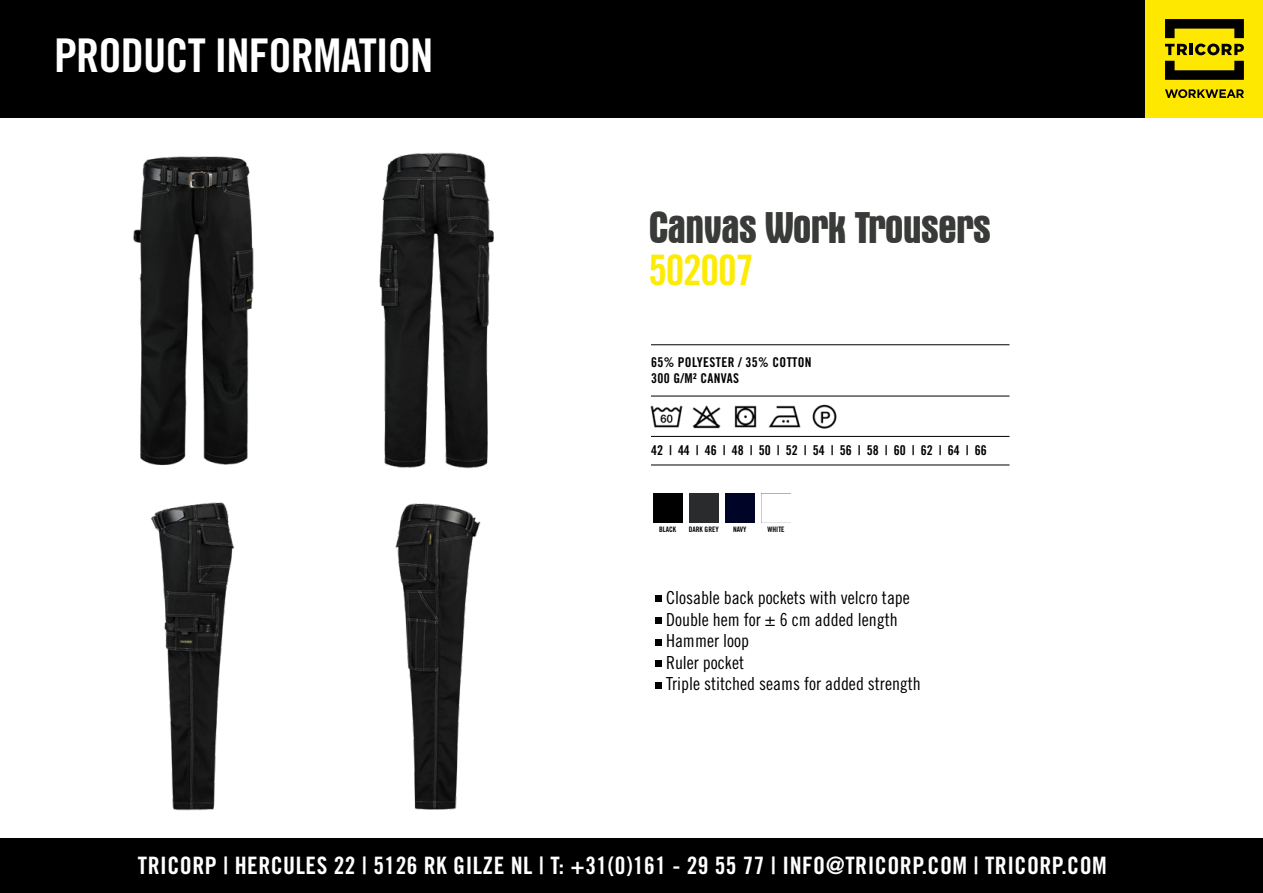
<style>
.page{position:relative;width:1263px;height:893px;background:#fff}
.page>*{position:absolute;margin:0;border:0;box-sizing:border-box;transform-origin:0 0}
.t1{font:46.5px "Trade Gothic LT Std Bd Cn 20";letter-spacing:-.02em;color:#fff}
.t2{font:700 condensed 45px "Aurora BT";letter-spacing:-.025em;color:#393b38}
.t3{font:42px "Trade Gothic LT Std Bd Cn 20";letter-spacing:-.03em;color:#fdeb04}
.t4{font:24px "Trade Gothic LT Std Bd Cn 20";letter-spacing:.02em;color:#fff}
.t5{font:18px/21.6px "Trade Gothic LT Std Cn 18";color:#000}
.t6{font:13.5px "Trade Gothic LT Std Bd Cn 20";color:#000}
.t7{font:13.5px/16.5px "Trade Gothic LT Std Bd Cn 20";letter-spacing:.025em;color:#000}
.t8{font:7.5px "Trade Gothic LT Std Bd Cn 20";color:#000}
</style>
<div class="page">
<div style="left:0;top:0;width:1263px;height:117px;background:#000"></div>
<div style="left:1146px;top:0;width:117px;height:117px;background:#ffe800"></div>
<svg style="left:1165px;top:44px;width:79px;height:11px"></svg>
<svg style="left:1165px;top:19px;width:79px;height:19px"></svg>
<svg style="left:1165px;top:61px;width:79px;height:19px"></svg>
<svg style="left:1165px;top:89px;width:79px;height:9px"></svg>
<div style="left:0;top:839px;width:1263px;height:54px;background:#000"></div>
<img style="left:133px;top:156px;width:121px;height:309px">
<img style="left:379px;top:152px;width:115px;height:317px">
<hr style="left:651px;top:344px;width:358px;height:1px;background:#000">
<hr style="left:651px;top:396px;width:358px;height:1px;background:#000">
<hr style="left:651px;top:436px;width:358px;height:1px;background:#000">
<hr style="left:651px;top:465px;width:358px;height:1px;background:#000">
<img style="left:650px;top:405px;width:33px;height:23px">
<img style="left:692px;top:405px;width:29px;height:24px">
<img style="left:734px;top:405px;width:23px;height:23px">
<img style="left:768px;top:405px;width:33px;height:23px">
<img style="left:812px;top:404px;width:25px;height:25px">
<img style="left:653px;top:493px;width:29px;height:29px">
<img style="left:689px;top:493px;width:29px;height:29px">
<img style="left:725px;top:493px;width:29px;height:29px">
<img style="left:761px;top:493px;width:29px;height:29px">
<img style="left:150px;top:502px;width:85px;height:309px">
<img style="left:395px;top:503px;width:86px;height:307px">
<svg style="left:655px;top:595px;width:6px;height:6px"></svg>
<svg style="left:655px;top:617px;width:6px;height:6px"></svg>
<svg style="left:655px;top:682px;width:6px;height:6px"></svg>
<svg style="left:655px;top:639px;width:6px;height:6px"></svg>
<svg style="left:655px;top:661px;width:6px;height:6px"></svg>
<h1 class="t1" style="left:54px;top:27px;width:381px">PRODUCT INFORMATION</h1>
<h2 class="t2" style="left:648px;top:202px;width:344px">Canvas Work Trousers</h2>
<h3 class="t3" style="left:648px;top:245px;width:107px">502007</h3>
<p class="t7" style="left:651px;top:354px;width:162px">65% POLYESTER / 35% COTTON<br>300 G/M² CANVAS</p>
<p class="t6" style="left:651px;top:442px;width:337px">42 | 44 | 46 | 48 | 50 | 52 | 54 | 56 | 58 | 60 | 62 | 64 | 66</p>
<p class="t8" style="left:659px;top:525px;width:19px">BLACK</p>
<p class="t8" style="left:689px;top:525px;width:31px">DARK GREY</p>
<p class="t8" style="left:733px;top:525px;width:15px">NAVY</p>
<p class="t8" style="left:767px;top:525px;width:19px">WHITE</p>
<p class="t5" style="left:666px;top:587px;width:256px">Closable back pockets with velcro tape<br>Double hem for ± 6 cm added length<br>Hammer loop<br>Ruler pocket<br>Triple stitched seams for added strength</p>
<h3 class="t4" style="left:138px;top:850px;width:970px">TRICORP | HERCULES 22 | 5126 RK GILZE NL | T: +31(0)161 - 29 55 77 | INFO@TRICORP.COM | TRICORP.COM</h3>
</div>
